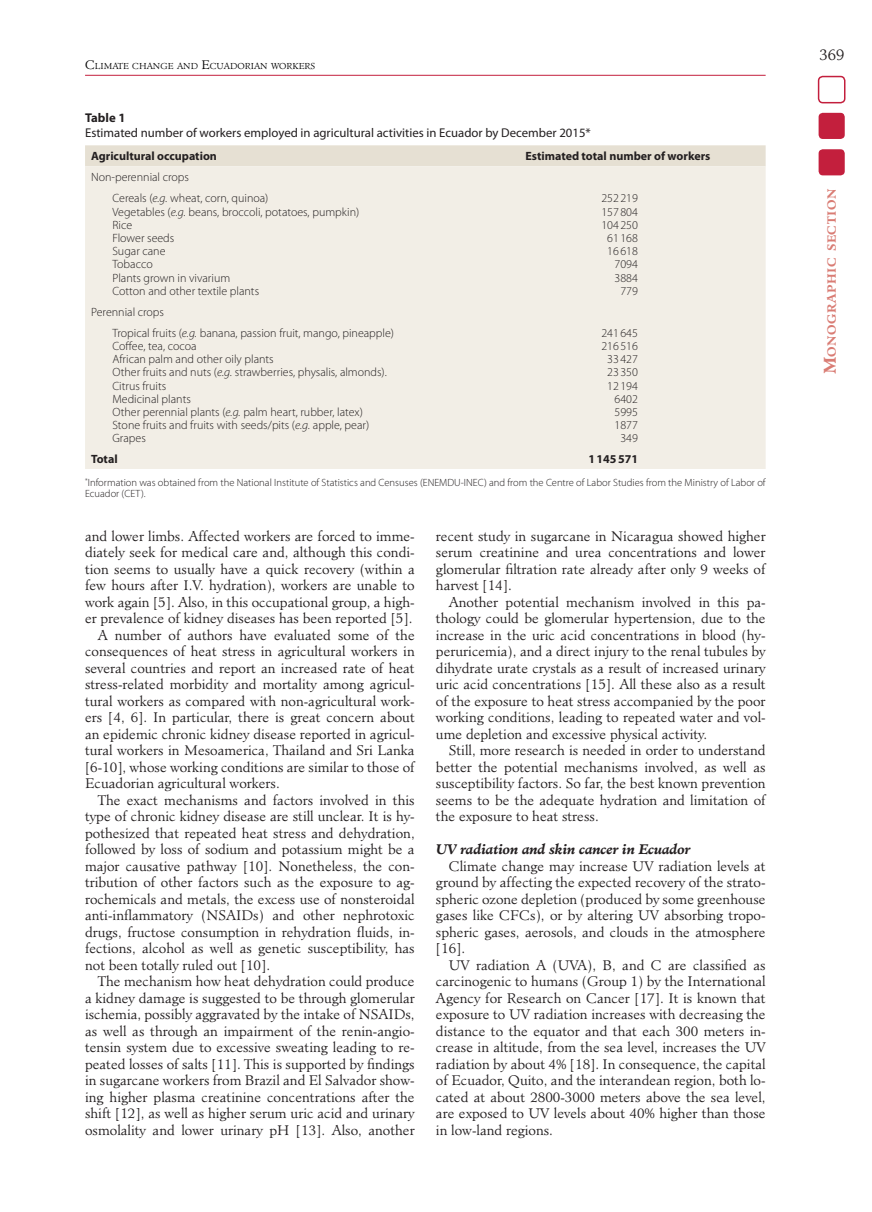
<style>
.page{position:relative;width:872px;height:1212px;background:#fff}
.page>*{position:absolute;margin:0;border:0;box-sizing:border-box;transform-origin:0 0}
.t1{font:300 15px "Minister Std";color:#231f20}
.t2{font:300 13.5px/16.5px "Minister Std";color:#231f20;text-align:justify}
.t3{font:italic 700 13.5px "Minister Std";letter-spacing:-.02em;color:#231f20}
.t4{font:12.75px "Myriad Pro";color:#231f20}
.t5{font:700 12.75px "Myriad Pro";color:#231f20}
.t6{font:300 12px/13.2px "Myriad Pro";color:#231f20}
.t7{font:700 12px "Myriad Pro";color:#231f20}
.t8{font:700 11.55px "Minister Std";letter-spacing:.045em;color:#d97c74}
.t9{font:300 10.5px/11.6px "Myriad Pro";color:#231f20}
.t10{font:300 8.4px "Minister Std";color:#000}
.s1{font-size:12px}
.s2{font-style:italic}
.s3{font-size:16.5px}
</style>
<div class="page">
<hr style="left:85px;top:75px;width:680px;height:1px;background:#c31f3d">
<div style="left:818px;top:76px;width:27px;height:27px;border:2px solid #c31f3d;border-radius:4px"></div>
<div style="left:818px;top:113px;width:26px;height:26px;background:#c31f3d;border-radius:4px"></div>
<div style="left:818px;top:149px;width:26px;height:26px;background:#c31f3d;border-radius:4px"></div>
<div style="left:85px;top:145px;width:680px;height:21px;background:#e6e0d3"></div>
<div style="left:85px;top:166px;width:680px;height:303px;background:#f2eee6"></div>
<p class="t10" style="left:85px;top:61px;width:232px"><span class="s1">C</span>LIMATE CHANGE AND <span class="s1">E</span>CUADORIAN WORKERS</p>
<p class="t5" style="left:85px;top:110px;width:42px">Table 1</p>
<p class="t4" style="left:85px;top:126px;width:507px">Estimated number of workers employed in agricultural activities in Ecuador by December 2015*</p>
<p class="t7" style="left:91px;top:150px;width:127px">Agricultural occupation</p>
<p class="t7" style="left:525px;top:150px;width:187px">Estimated total number of workers</p>
<p class="t6" style="left:112px;top:167px;width:157px;line-height:21px;text-indent:-21px">Non-perennial crops<br>Cereals (<span class="s2">e.g.</span> wheat, corn, quinoa)</p>
<p class="t6" style="left:112px;top:205px;width:248px">Vegetables (<span class="s2">e.g.</span> beans, broccoli, potatoes, pumpkin)<br>Rice<br>Flower seeds<br>Sugar cane<br>Tobacco<br>Plants grown in vivarium<br>Cotton and other textile plants</p>
<p class="t6" style="left:601px;top:192px;width:38px;text-align:right">252 219<br>157 804<br>104 250<br>61 168<br>16 618<br>7094<br>3884<br>779</p>
<p class="t6" style="left:112px;top:301px;width:283px;line-height:21px;text-indent:-21px">Perennial crops<br>Tropical fruits (<span class="s2">e.g.</span> banana, passion fruit, mango, pineapple)</p>
<p class="t6" style="left:112px;top:340px;width:276px">Coffee, tea, cocoa<br>African palm and other oily plants<br>Other fruits and nuts (<span class="s2">e.g.</span> strawberries, physalis, almonds).<br>Citrus fruits<br>Medicinal plants<br>Other perennial plants (<span class="s2">e.g.</span> palm heart, rubber, latex)<br>Stone fruits and fruits with seeds/pits (<span class="s2">e.g.</span> apple, pear)<br>Grapes</p>
<p class="t6" style="left:601px;top:326px;width:38px;text-align:right">241 645<br>216 516<br>33 427<br>23 350<br>12 194<br>6402<br>5995<br>1877<br>349</p>
<p class="t7" style="left:91px;top:453px;width:28px">Total</p>
<p class="t7" style="left:588px;top:453px;width:51px">1145571</p>
<p class="t9" style="left:85px;top:477px;width:682px"><sup>*</sup>Information was obtained from the National Institute of Statistics and Censuses (ENEMDU-INEC) and from the Centre of Labor Studies from the Ministry of Labor of<br>Ecuador (CET).</p>
<p class="t2" style="left:85px;top:528px;width:331px">and lower limbs. Affected workers are forced to imme-</p>
<p class="t2" style="left:85px;top:544px;width:331px">diately seek for medical care and, although this condi-</p>
<p class="t2" style="left:85px;top:561px;width:331px">tion seems to usually have a quick recovery (within a</p>
<p class="t2" style="left:85px;top:577px;width:331px">few hours after I.V. hydration), workers are unable to</p>
<p class="t2" style="left:85px;top:594px;width:331px">work again [5]. Also, in this occupational group, a high-</p>
<p class="t2" style="left:85px;top:610px;width:329px">er prevalence of kidney diseases has been reported [5].</p>
<p class="t2" style="left:98px;top:627px;width:318px">A number of authors have evaluated some of the</p>
<p class="t2" style="left:85px;top:643px;width:331px">consequences of heat stress in agricultural workers in</p>
<p class="t2" style="left:85px;top:660px;width:331px">several countries and report an increased rate of heat</p>
<p class="t2" style="left:85px;top:676px;width:331px">stress-related morbidity and mortality among agricul-</p>
<p class="t2" style="left:85px;top:693px;width:331px">tural workers as compared with non-agricultural work-</p>
<p class="t2" style="left:85px;top:709px;width:331px">ers [4, 6]. In particular, there is great concern about</p>
<p class="t2" style="left:85px;top:726px;width:331px">an epidemic chronic kidney disease reported in agricul-</p>
<p class="t2" style="left:85px;top:742px;width:331px">tural workers in Mesoamerica, Thailand and Sri Lanka</p>
<p class="t2" style="left:85px;top:759px;width:331px">[6-10], whose working conditions are similar to those of</p>
<p class="t2" style="left:85px;top:775px;width:196px">Ecuadorian agricultural workers.</p>
<p class="t2" style="left:98px;top:792px;width:318px">The exact mechanisms and factors involved in this</p>
<p class="t2" style="left:85px;top:808px;width:331px">type of chronic kidney disease are still unclear. It is hy-</p>
<p class="t2" style="left:85px;top:825px;width:331px">pothesized that repeated heat stress and dehydration,</p>
<p class="t2" style="left:85px;top:841px;width:331px">followed by loss of sodium and potassium might be a</p>
<p class="t2" style="left:85px;top:858px;width:331px">major causative pathway [10]. Nonetheless, the con-</p>
<p class="t2" style="left:85px;top:874px;width:331px">tribution of other factors such as the exposure to ag-</p>
<p class="t2" style="left:85px;top:891px;width:331px">rochemicals and metals, the excess use of nonsteroidal</p>
<p class="t2" style="left:85px;top:907px;width:331px">anti-inflammatory (NSAIDs) and other nephrotoxic</p>
<p class="t2" style="left:85px;top:924px;width:331px">drugs, fructose consumption in rehydration fluids, in-</p>
<p class="t2" style="left:85px;top:940px;width:331px">fections, alcohol as well as genetic susceptibility, has</p>
<p class="t2" style="left:85px;top:956px;width:187px">not been totally ruled out [10].</p>
<p class="t2" style="left:98px;top:973px;width:318px">The mechanism how heat dehydration could produce</p>
<p class="t2" style="left:85px;top:989px;width:331px">a kidney damage is suggested to be through glomerular</p>
<p class="t2" style="left:85px;top:1006px;width:331px">ischemia, possibly aggravated by the intake of NSAIDs,</p>
<p class="t2" style="left:85px;top:1022px;width:331px">as well as through an impairment of the renin-angio-</p>
<p class="t2" style="left:85px;top:1039px;width:331px">tensin system due to excessive sweating leading to re-</p>
<p class="t2" style="left:85px;top:1055px;width:331px">peated losses of salts [11]. This is supported by findings</p>
<p class="t2" style="left:85px;top:1072px;width:331px">in sugarcane workers from Brazil and El Salvador show-</p>
<p class="t2" style="left:85px;top:1088px;width:331px">ing higher plasma creatinine concentrations after the</p>
<p class="t2" style="left:85px;top:1105px;width:331px">shift [12], as well as higher serum uric acid and urinary</p>
<p class="t2" style="left:85px;top:1121px;width:331px">osmolality and lower urinary pH [13]. Also, another</p>
<p class="t2" style="left:436px;top:527px;width:331px">recent study in sugarcane in Nicaragua showed higher serum creatinine and urea concentrations and lower glomerular filtration rate already after only 9 weeks of harvest [14].</p>
<p class="t2" style="left:436px;top:593px;width:331px;text-indent:13px">Another potential mechanism involved in this pa&shy;thology could be glomerular hypertension, due to the increase in the uric acid concentrations in blood (hy&shy;peruricemia), and a direct injury to the renal tubules by dihydrate urate crystals as a result of increased urinary uric acid concentrations [15]. All these also as a result of the exposure to heat stress accompanied by the poor working conditions, leading to repeated water and vol&shy;ume depletion and excessive physical activity.</p>
<p class="t2" style="left:436px;top:742px;width:331px;text-indent:13px">Still, more research is needed in order to understand better the potential mechanisms involved, as well as susceptibility factors. So far, the best known prevention seems to be the adequate hydration and limitation of the exposure to heat stress.</p>
<p class="t3" style="left:436px;top:841px;width:256px">UV radiation and skin cancer in Ecuador</p>
<p class="t2" style="left:436px;top:857px;width:331px;text-indent:13px">Climate change may increase UV radiation levels at ground by affecting the expected recovery of the strato&shy;spheric ozone depletion (produced by some greenhouse gases like CFCs), or by altering UV absorbing tropo&shy;spheric gases, aerosols, and clouds in the atmosphere [16].</p>
<p class="t2" style="left:436px;top:956px;width:331px;text-indent:13px">UV radiation A (UVA), B, and C are classified as carcinogenic to humans (Group 1) by the International Agency for Research on Cancer [17]. It is known that exposure to UV radiation increases with decreasing the distance to the equator and that each 300 meters in&shy;crease in altitude, from the sea level, increases the UV radiation by about 4% [18]. In consequence, the capital of Ecuador, Quito, and the interandean region, both lo&shy;cated at about 2800-3000 meters above the sea level, are exposed to UV levels about 40% higher than those in low-land regions.</p>
<p class="t1" style="left:819px;top:45px;width:27px">369</p>
<p class="t8" style="left:824px;top:374px;width:187px;rotate:-90deg"><span class="s3">M</span>onographic section</p>
</div>
